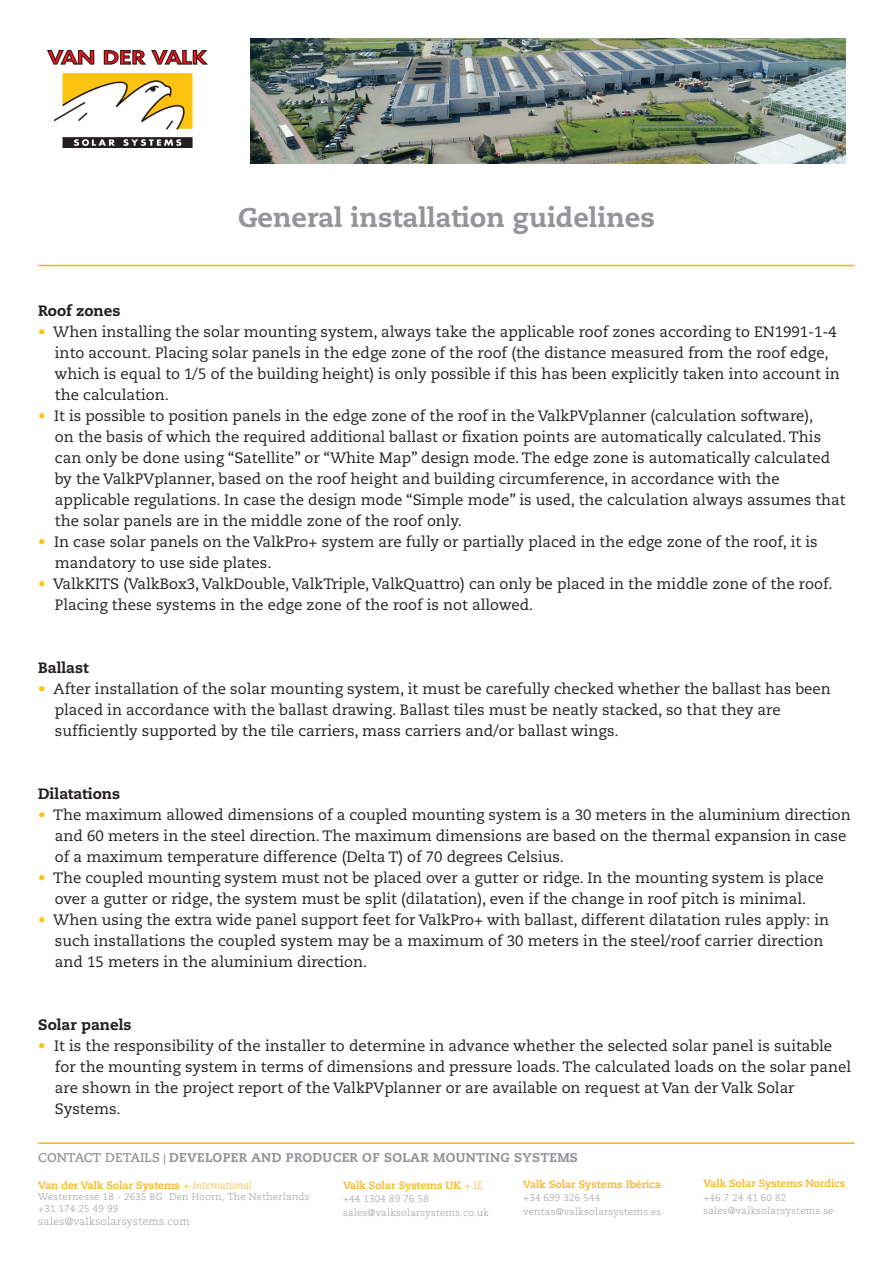
<style>
.page{position:relative;width:893px;height:1263px;background:#fff}
.page>*{position:absolute;margin:0;border:0;box-sizing:border-box;transform-origin:0 0}
.t1{font:800 27px "Caecilia LT Std";color:#939598}
.t2{font:15px/21px "Caecilia LT Pro 55 Roman";color:#231f20}
.t3{font:800 15px "Caecilia LT Pro 85";color:#231f20}
.t4{font:800 12.75px "Caecilia LT Std";letter-spacing:.025em;color:#939598}
.t5{font:700 10.5px "Caecilia LT Std";color:#fbb017}
.t6{font:300 10.5px "Caecilia LT Std";letter-spacing:.025em;color:#939598}
.t7{font:300 9.75px/13.5px "Caecilia LT Std";letter-spacing:.025em;color:#939598}
.s1{color:#fec210}
.s2{font-weight:700}
.s3{font-weight:700;font-size:11.25px}
.s4{font-weight:300;font-style:italic}
</style>
<div class="page">
<hr style="left:38px;top:265px;width:817px;height:1px;background:#fbb017">
<img style="left:48px;top:50px;width:159px;height:98px">
<img style="left:250px;top:38px;width:595px;height:126px">
<hr style="left:38px;top:1142px;width:817px;height:2px;background:#fbb017">
<p class="t1" style="left:238px;top:201px;width:418px">General installation guidelines</p>
<p class="t3" style="left:38px;top:300px;width:84px">Roof zones</p>
<p class="t2" style="left:54px;top:321px;width:787px;text-indent:-16px"><span class="s1">•</span> When installing the solar mounting system, always take the applicable roof zones according to EN1991-1-4 into account. Placing solar panels in the edge zone of the roof (the distance measured from the roof edge, which is equal to 1/5 of the building height) is only possible if this has been explicitly taken into account in the calculation.</p>
<p class="t2" style="left:55px;top:405px;width:792px;text-indent:-17px"><span class="s1">•</span> It is possible to position panels in the edge zone of the roof in the ValkPVplanner (calculation software),<br>on the basis of which the required additional ballast or fixation points are automatically calculated. This can only be done using “Satellite” or “White Map” design mode. The edge zone is automatically calculated by the ValkPVplanner, based on the roof height and building circumference, in accordance with the applicable regulations. In case the design mode “Simple mode” is used, the calculation always assumes that the solar panels are in the middle zone of the roof only.</p>
<p class="t2" style="left:55px;top:531px;width:764px;text-indent:-17px"><span class="s1">•</span> In case solar panels on the ValkPro+ system are fully or partially placed in the edge zone of the roof, it is mandatory to use side plates.</p>
<p class="t2" style="left:38px;top:573px;width:796px"><span class="s1">•</span> ValkKITS (ValkBox3, ValkDouble, ValkTriple, ValkQuattro) can only be placed in the middle zone of the roof.</p>
<p class="t2" style="left:55px;top:594px;width:480px">Placing these systems in the edge zone of the roof is not allowed.</p>
<p class="t3" style="left:38px;top:657px;width:52px">Ballast</p>
<p class="t2" style="left:55px;top:678px;width:777px;text-indent:-17px"><span class="s1">•</span> After installation of the solar mounting system, it must be carefully checked whether the ballast has been placed in accordance with the ballast drawing. Ballast tiles must be neatly stacked, so that they are sufficiently supported by the tile carriers, mass carriers and/or ballast wings.</p>
<p class="t3" style="left:38px;top:783px;width:83px">Dilatations</p>
<p class="t2" style="left:55px;top:804px;width:797px;text-indent:-17px"><span class="s1">•</span> The maximum allowed dimensions of a coupled mounting system is a 30 meters in the aluminium direction and 60 meters in the steel direction. The maximum dimensions are based on the thermal expansion in case of a maximum temperature difference (Delta T) of 70 degrees Celsius.</p>
<p class="t2" style="left:38px;top:867px;width:787px;text-align:center"><span class="s1">•</span> The coupled mounting system must not be placed over a gutter or ridge. In the mounting system is place over a gutter or ridge, the system must be split (dilatation), even if the change in roof pitch is minimal.</p>
<p class="t2" style="left:55px;top:909px;width:776px;text-indent:-17px"><span class="s1">•</span> When using the extra wide panel support feet for ValkPro+ with ballast, different dilatation rules apply: in such installations the coupled system may be a maximum of 30 meters in the steel/roof carrier direction and 15 meters in the aluminium direction.</p>
<p class="t3" style="left:38px;top:1014px;width:95px">Solar panels</p>
<p class="t2" style="left:55px;top:1035px;width:798px;text-indent:-17px"><span class="s1">•</span> It is the responsibility of the installer to determine in advance whether the selected solar panel is suitable for the mounting system in terms of dimensions and pressure loads. The calculated loads on the solar panel are shown in the project report of the ValkPVplanner or are available on request at Van der Valk Solar Systems.</p>
<p class="t4" style="left:38px;top:1149px;width:541px"><span class="s2">CONTACT DETAILS</span> <span class="s3">|</span> DEVELOPER AND PRODUCER OF SOLAR MOUNTING SYSTEMS</p>
<p class="t5" style="left:38px;top:1179px;width:215px">Van der Valk Solar Systems <span class="s4">+ International</span></p>
<p class="t7" style="left:38px;top:1191px;width:273px;line-height:11.7px">Westernesse 18 - 2635 BG Den Hoorn, The Netherlands +31 174 25 49 99</p>
<p class="t6" style="left:38px;top:1215px;width:153px">sales@valksolarsystems.com</p>
<p class="t5" style="left:523px;top:1178px;width:139px">Valk Solar Systems Ibérica</p>
<p class="t7" style="left:523px;top:1191px;width:140px">+34 699 326 544 ventas@valksolarsystems.es</p>
<p class="t5" style="left:343px;top:1179px;width:141px">Valk Solar Systems UK <span class="s4">+ IE</span></p>
<p class="t7" style="left:343px;top:1192px;width:147px">+44 1304 89 76 58 sales@valksolarsystems.co.uk</p>
<p class="t5" style="left:703px;top:1177px;width:143px">Valk Solar Systems Nordics</p>
<p class="t7" style="left:703px;top:1191px;width:132px">+46 7 24 41 60 82 sales@valksolarsystems.se</p>
</div>
